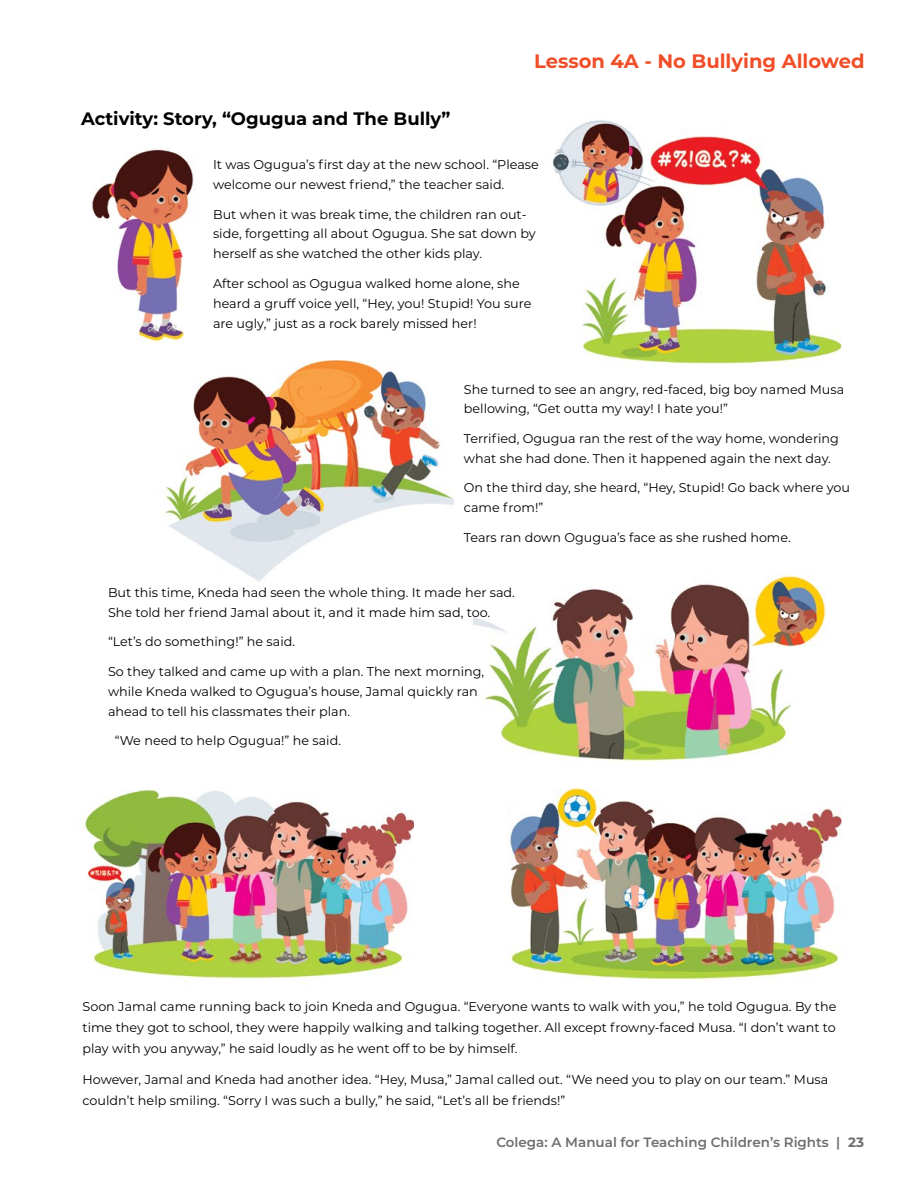
<style>
.page{position:relative;width:918px;height:1188px;background:#fff}
.page>*{position:absolute;margin:0;border:0;box-sizing:border-box;transform-origin:0 0}
.t1{font:700 19.5px "Montserrat";color:#f04e28}
.t2{font:700 18px "Montserrat";color:#000}
.t3{font:600 13.5px "Montserrat";color:#6d6e71}
.t4{font:12.75px/19.8px "Montserrat";color:#000}
.s1{font-weight:700}
</style>
<div class="page">
<img style="left:78px;top:789px;width:336px;height:190px">
<img style="left:510px;top:788px;width:332px;height:192px">
<img style="left:165px;top:361px;width:288px;height:221px">
<img style="left:91px;top:149px;width:103px;height:194px">
<img style="left:553px;top:120px;width:288px;height:244px">
<img style="left:473px;top:575px;width:353px;height:188px">
<h2 class="t2" style="left:81px;top:106px;width:371px">Activity: Story, “Ogugua and The Bully”</h2>
<h1 class="t1" style="left:534px;top:47px;width:332px">Lesson 4A - No Bullying Allowed</h1>
<p class="t4" style="left:213px;top:154px;width:327px">It was Ogugua’s first day at the new school. “Please welcome our newest friend,” the teacher said.</p>
<p class="t4" style="left:213px;top:204px;width:324px">But when it was break time, the children ran out&shy;side, forgetting all about Ogugua. She sat down by herself as she watched the other kids play.</p>
<p class="t4" style="left:213px;top:273px;width:320px">After school as Ogugua walked home alone, she heard a gruff voice yell, “Hey, you! Stupid! You sure are ugly,” just as a rock barely missed her!</p>
<p class="t4" style="left:464px;top:379px;width:382px">She turned to see an angry, red-faced, big boy named Musa bellowing, “Get outta my way! I hate you!”</p>
<p class="t4" style="left:464px;top:428px;width:376px">Terrified, Ogugua ran the rest of the way home, wondering what she had done. Then it happened again the next day.</p>
<p class="t4" style="left:464px;top:478px;width:388px">On the third day, she heard, “Hey, Stupid! Go back where you came from!”</p>
<p class="t4" style="left:464px;top:527px;width:329px">Tears ran down Ogugua’s face as she rushed home.</p>
<p class="t4" style="left:108px;top:582px;width:408px">But this time, Kneda had seen the whole thing. It made her sad.<br>She told her friend Jamal about it, and it made him sad, too.</p>
<p class="t4" style="left:108px;top:632px;width:189px">“Let’s do something!” he said.</p>
<p class="t4" style="left:108px;top:661px;width:378px">So they talked and came up with a plan. The next morning, while Kneda walked to Ogugua’s house, Jamal quickly ran ahead to tell his classmates their plan.</p>
<p class="t4" style="left:115px;top:731px;width:228px">“We need to help Ogugua!” he said.</p>
<p class="t4" style="left:82px;top:995px;width:755px;line-height:21px;text-align:justify">Soon Jamal came running back to join Kneda and Ogugua. “Everyone wants to walk with you,” he told Ogugua. By the time they got to school, they were happily walking and talking together. All except frowny-faced Musa. “I don’t want to play with you anyway,” he said loudly as he went off to be by himself.</p>
<p class="t4" style="left:82px;top:1069px;width:747px;line-height:21px">However, Jamal and Kneda had another idea. “Hey, Musa,” Jamal called out. “We need you to play on our team.” Musa couldn’t help smiling. “Sorry I was such a bully,” he said, “Let’s all be friends!”</p>
<p class="t3" style="left:496px;top:1133px;width:369px">Colega: A Manual for Teaching Children’s Rights | <span class="s1">23</span></p>
</div>
